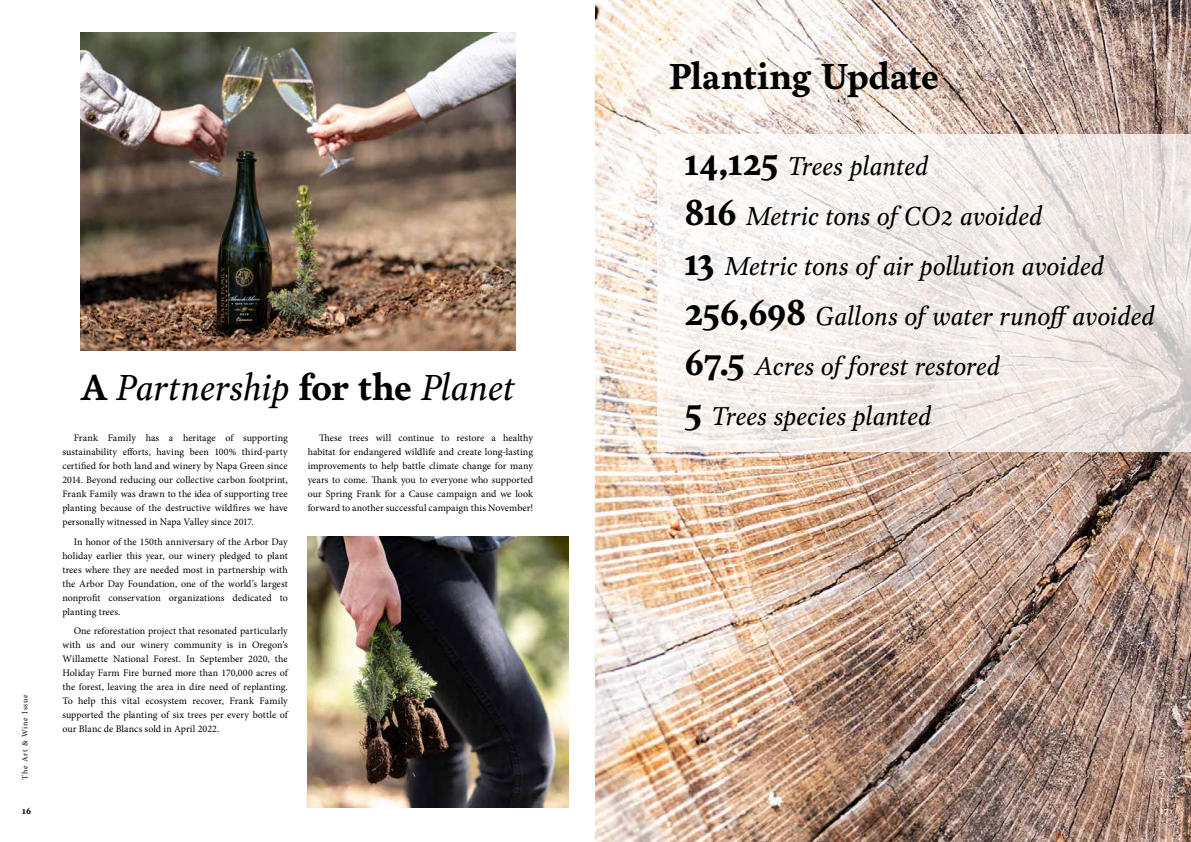
<style>
.page{position:relative;width:1191px;height:842px;background:#fff}
.page>*{position:absolute;margin:0;border:0;box-sizing:border-box;transform-origin:0 0}
.t1{font:italic 35.7px "Garvis Pro";letter-spacing:-.01em;color:#000}
.t2{font:700 35.7px "Garvis Pro";letter-spacing:-.015em;color:#000}
.t3{font:italic 25.5px/50px "Garvis Pro";letter-spacing:-.01em;color:#000}
.t4{font:10px/14px "Minion Pro";letter-spacing:.005em;color:#000;text-align:justify}
.t5{font:700 9px "Garvis Pro";color:#000}
.t6{font:700 9px "Garvis Pro";color:#fff}
.t7{font:8px "Minion Pro";letter-spacing:.095em;color:#000}
.t8{font:8px "Minion Pro";letter-spacing:.1em;color:#fff}
.s1{font-weight:700;font-style:normal}
.s2{font-weight:700;font-style:normal;font-size:35.7px}
</style>
<div class="page">
<img style="left:595px;top:0;width:596px;height:842px">
<img style="left:80px;top:33px;width:435px;height:317px">
<img style="left:308px;top:536px;width:260px;height:271px">
<svg style="left:657px;top:134px;width:534px;height:317px;fill:#f4ede9"></svg>
<p class="t7" style="left:19px;top:780px;width:87px;rotate:-90deg">The Art &amp; Wine Issue</p>
<h1 class="t1" style="left:80px;top:362px;width:436px"><span class="s1">A</span> Partnership <span class="s1">for the</span> Planet</h1>
<p class="t4" style="left:62px;top:431px;width:227px;text-indent:11px">Frank Family has a heritage of supporting sustainability efforts, having been 100% third-party certified for both land and winery by Napa Green since 2014. Beyond reducing our collective carbon footprint, Frank Family was drawn to the idea of supporting tree planting because of the destructive wildfires we have personally witnessed in Napa Valley since 2017.</p>
<p class="t4" style="left:62px;top:534px;width:227px;text-indent:11px">In honor of the 150th anniversary of the Arbor Day holiday earlier this year, our winery pledged to plant trees where they are needed most in partnership with the Arbor Day Foundation, one of the world’s largest nonprofit conservation organizations dedicated to planting trees.</p>
<p class="t4" style="left:62px;top:624px;width:227px;text-indent:11px">One reforestation project that resonated particularly with us and our winery community is in Oregon’s Willamette National Forest. In September 2020, the Holiday Farm Fire burned more than 170,000 acres of the forest, leaving the area in dire need of replanting.<br>To help this vital ecosystem recover, Frank Family supported the planting of six trees per every bottle of our Blanc de Blancs sold in April 2022.</p>
<p class="t4" style="left:308px;top:431px;width:227px;text-indent:11px">These trees will continue to restore a healthy habitat for endangered wildlife and create long-lasting improvements to help battle climate change for many years to come. Thank you to everyone who supported our Spring Frank for a Cause campaign and we look forward to another successful campaign this November!</p>
<h1 class="t2" style="left:668px;top:51px;width:272px">Planting Update</h1>
<h2 class="t3" style="left:684px;top:141px;width:472px"><span class="s2">14,125</span> Trees planted<br><span class="s2">816</span> Metric tons of CO2 avoided<br><span class="s2">13</span> Metric tons of air pollution avoided<br><span class="s2">256,698</span> Gallons of water runoff avoided<br><span class="s2">67.5</span> Acres of forest restored<br><span class="s2">5</span> Trees species planted</h2>
<p class="t8" style="left:1157px;top:780px;width:37px;rotate:-90deg">Fall 2022</p>
<p class="t5" style="left:22px;top:804px;width:10px">16</p>
<p class="t6" style="left:1159px;top:804px;width:10px">17</p>
</div>
